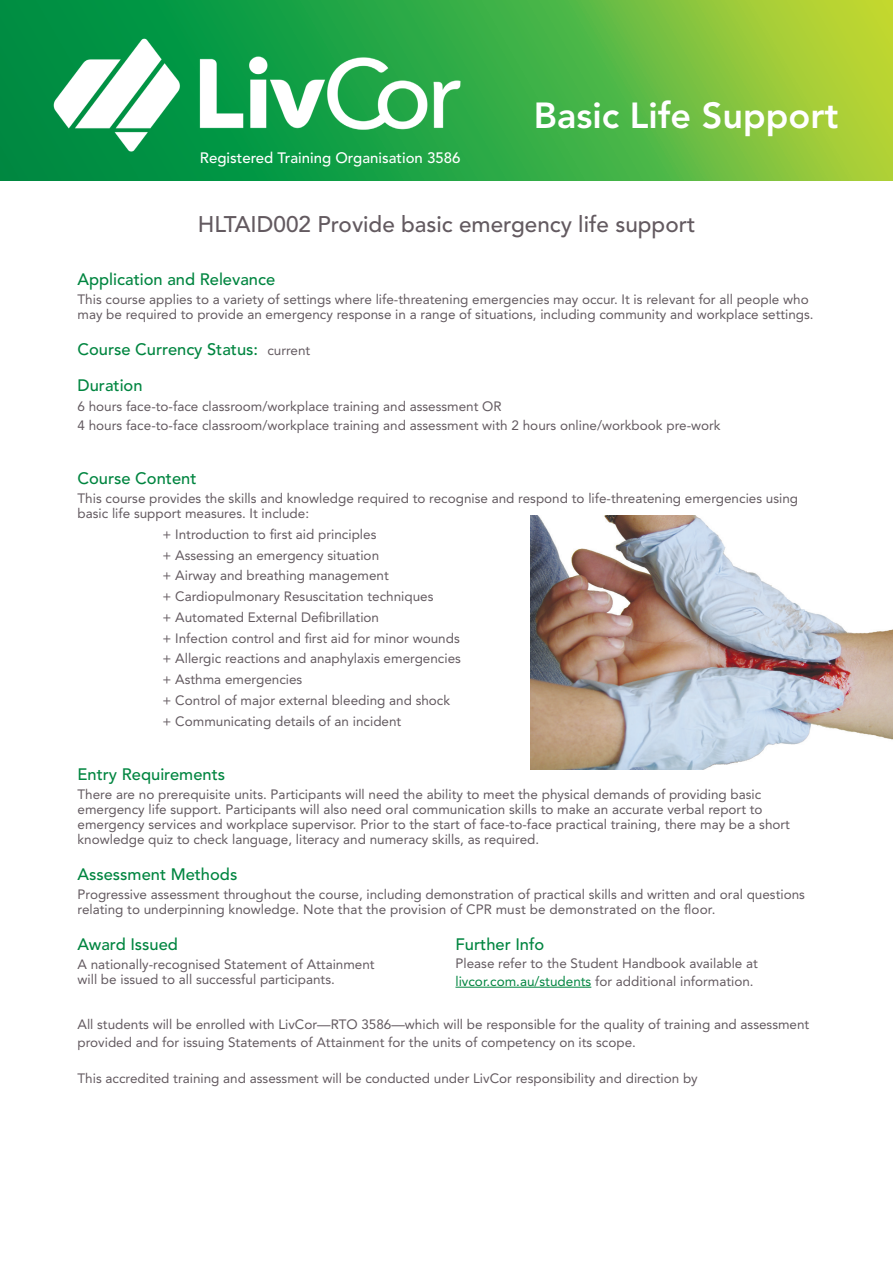
<style>
.page{position:relative;width:893px;height:1263px;background:#fff}
.page>*{position:absolute;margin:0;border:0;box-sizing:border-box;transform-origin:0 0}
.t1{font:800 36px "Avenir LT Std";color:#fff}
.t2{font:500 22.5px "Avenir LT Std";color:#635a60}
.t3{font:500 16.5px/36px "Avenir LT Std";color:#008540}
.t4{font:500 15px "Avenir LT Std";color:#fff}
.t5{font:13.5px/20.7px "Avenir LT Std";color:#635a60}
.s1{font-weight:400;font-size:13.5px;color:#635a60}
.s2{color:#008540}
</style>
<div class="page">
<hr style="left:455px;top:987px;width:136px;height:1px;background:#008540">
<img style="left:531px;top:516px;width:362px;height:253px">
<svg style="left:0;top:0;width:893px;height:180px;background:#5cb741"></svg>
<img style="left:37px;top:22px;width:438px;height:147px">
<p class="t4" style="left:200px;top:149px;width:262px">Registered Training Organisation 3586</p>
<h1 class="t1" style="left:534px;top:94px;width:306px">Basic Life Support</h1>
<h2 class="t2" style="left:198px;top:211px;width:499px">HLTAID002 Provide basic emergency life support</h2>
<p class="t3" style="left:78px;top:262px;width:199px">Application and Relevance</p>
<p class="t5" style="left:78px;top:292px;width:738px;line-height:15px">This course applies to a variety of settings where life-threatening emergencies may occur. It is relevant for all people who may be required to provide an emergency response in a range of situations, including community and workplace settings.</p>
<p class="t3" style="left:78px;top:332px;width:234px">Course Currency Status: <span class="s1">current<br></span>Duration</p>
<p class="t5" style="left:78px;top:396px;width:645px;line-height:19.2px">6 hours face-to-face classroom/workplace training and assessment OR<br>4 hours face-to-face classroom/workplace training and assessment with 2 hours online/workbook pre-work</p>
<p class="t3" style="left:78px;top:461px;width:120px">Course Content</p>
<p class="t5" style="left:78px;top:491px;width:722px;line-height:15px">This course provides the skills and knowledge required to recognise and respond to life-threatening emergencies using basic life support measures. It include:</p>
<p class="t5" style="left:163px;top:524px;width:300px">+ Introduction to first aid principles<br>+ Assessing an emergency situation<br>+ Airway and breathing management<br>+ Cardiopulmonary Resuscitation techniques<br>+ Automated External Defibrillation<br>+ Infection control and first aid for minor wounds + Allergic reactions and anaphylaxis emergencies + Asthma emergencies<br>+ Control of major external bleeding and shock + Communicating details of an incident</p>
<p class="t3" style="left:78px;top:756px;width:149px">Entry Requirements</p>
<p class="t5" style="left:78px;top:787px;width:714px;line-height:15px">There are no prerequisite units. Participants will need the ability to meet the physical demands of providing basic emergency life support. Participants will also need oral communication skills to make an accurate verbal report to emergency services and workplace supervisor. Prior to the start of face-to-face practical training, there may be a short knowledge quiz to check language, literacy and numeracy skills, as required.</p>
<p class="t3" style="left:78px;top:857px;width:161px">Assessment Methods</p>
<p class="t5" style="left:78px;top:887px;width:729px;line-height:15px">Progressive assessment throughout the course, including demonstration of practical skills and written and oral questions relating to underpinning knowledge. Note that the provision of CPR must be demonstrated on the floor.</p>
<p class="t3" style="left:78px;top:926px;width:102px">Award Issued</p>
<p class="t5" style="left:78px;top:957px;width:299px;line-height:15px">A nationally-recognised Statement of Attainment will be issued to all successful participants.</p>
<p class="t3" style="left:455px;top:926px;width:90px">Further Info</p>
<p class="t5" style="left:455px;top:954px;width:304px;line-height:18px">Please refer to the Student Handbook available at <span class="s2">livcor.com.au/students</span> for additional information.</p>
<p class="t5" style="left:78px;top:1016px;width:733px;line-height:18px">All students will be enrolled with LivCor—RTO 3586—which will be responsible for the quality of training and assessment provided and for issuing Statements of Attainment for the units of competency on its scope.</p>
<p class="t5" style="left:78px;top:1068px;width:622px">This accredited training and assessment will be conducted under LivCor responsibility and direction by</p>
</div>
